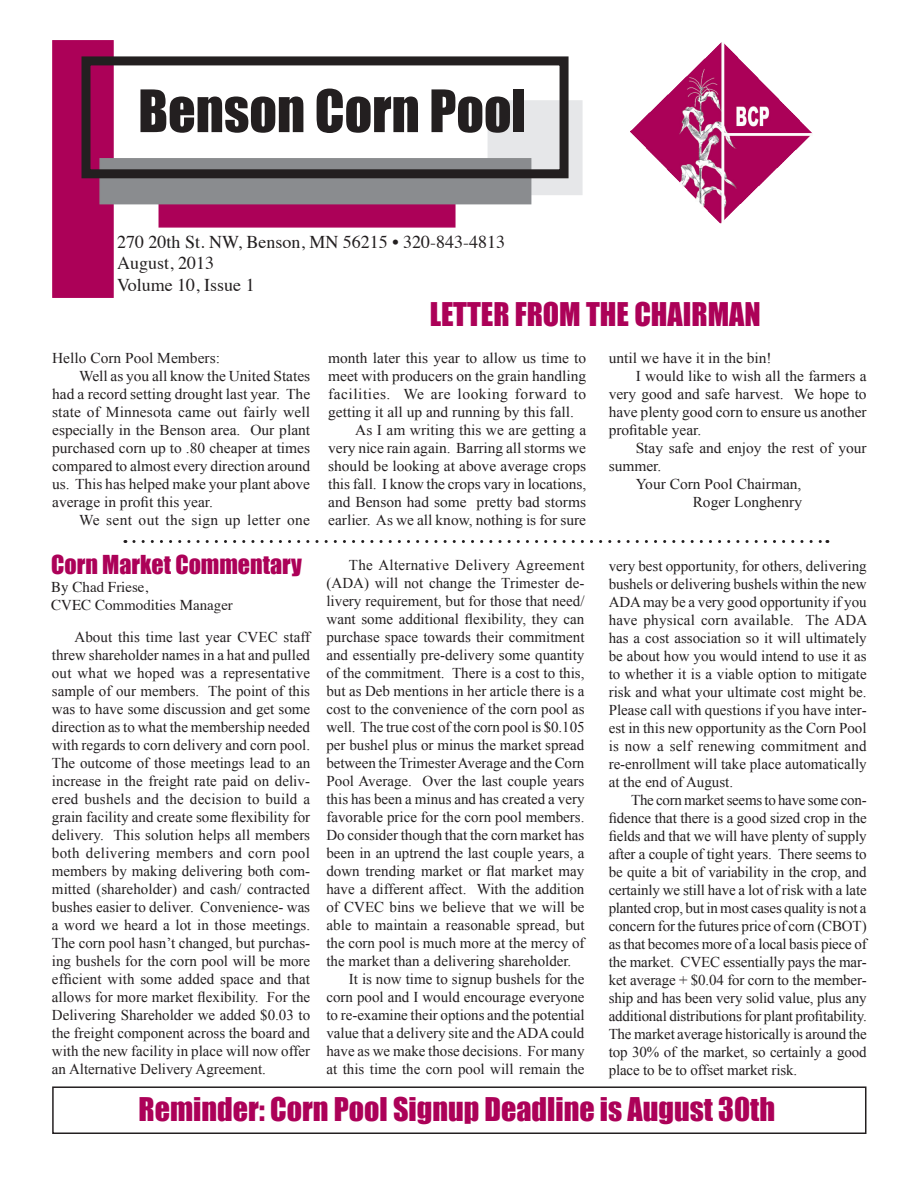
<style>
.page{position:relative;width:918px;height:1188px;background:#fff}
.page>*{position:absolute;margin:0;border:0;box-sizing:border-box;transform-origin:0 0}
.t1{font:54px "Impact";color:#231f20}
.t2{font:30px "Impact";color:#ac0158}
.t3{font:24px "Impact";color:#ac0158}
.t4{font:18px/21.6px "Times";color:#231f20}
.t5{font:15px/18px "Times New Roman";color:#231f20;text-align:justify}
.t6{font:15px "Times New Roman";letter-spacing:.02em;color:#231f20}
.t7{font:15px/18px "Times";color:#231f20}
.t8{font:15px "Times New Roman";letter-spacing:.035em;color:#231f20}
</style>
<div class="page">
<img style="left:630px;top:42px;width:182px;height:181px">
<div style="left:52px;top:40px;width:62px;height:258px;background:#ac0158;border:2px solid #ac0158"></div>
<div style="left:159px;top:160px;width:297px;height:68px;background:#ac0158;border:2px solid #ac0158"></div>
<div style="left:488px;top:100px;width:95px;height:95px;background:#e6e7e9"></div>
<div style="left:99px;top:158px;width:432px;height:46px;background:#8a8c8f"></div>
<div style="left:82px;top:56px;width:487px;height:122px;border:9px solid #231f20"></div>
<svg style="left:134px;top:540px;width:694px;height:3px"></svg>
<div style="left:52px;top:1086px;width:814px;height:48px;border:2px solid #231f20"></div>
<h1 class="t1" style="left:138px;top:69px;width:390px">Benson Corn Pool</h1>
<p class="t4" style="left:117px;top:229px;width:390px">270 20th St. NW, Benson, MN 56215 • 320-843-4813<br>August, 2013<br>Volume 10, Issue 1</p>
<h2 class="t2" style="left:430px;top:291px;width:332px">Letter from the chairman</h2>
<p class="t5" style="left:52px;top:349px;width:169px">Hello Corn Pool Members:</p>
<p class="t5" style="left:79px;top:367px;width:232px">Well as you all know the United States</p>
<p class="t5" style="left:52px;top:385px;width:260px">had a record setting drought last year. The</p>
<p class="t5" style="left:52px;top:403px;width:259px">state of Minnesota came out fairly well</p>
<p class="t5" style="left:52px;top:421px;width:260px">especially in the Benson area. Our plant</p>
<p class="t5" style="left:52px;top:439px;width:259px">purchased corn up to .80 cheaper at times</p>
<p class="t5" style="left:52px;top:457px;width:259px">compared to almost every direction around</p>
<p class="t5" style="left:52px;top:475px;width:259px">us. This has helped make your plant above</p>
<p class="t5" style="left:52px;top:493px;width:162px">average in profit this year.</p>
<p class="t6" style="left:79px;top:510px;width:232px">We sent out the sign up letter one</p>
<h3 class="t3" style="left:51px;top:546px;width:252px">Corn Market Commentary</h3>
<p class="t7" style="left:51px;top:577px;width:183px">By Chad Friese,<br>CVEC Commodities Manager</p>
<p class="t5" style="left:52px;top:628px;width:260px;text-indent:22px">About this time last year CVEC staff threw shareholder names in a hat and pulled out what we hoped was a representative sample of our members. The point of this was to have some discussion and get some direction as to what the membership needed with regards to corn delivery and corn pool.<br>The outcome of those meetings lead to an increase in the freight rate paid on deliv&shy;ered bushels and the decision to build a grain facility and create some flexibility for delivery. This solution helps all members both delivering members and corn pool members by making delivering both com&shy;mitted (shareholder) and cash/ contracted bushes easier to deliver. Convenience- was a word we heard a lot in those meetings.<br>The corn pool hasn’t changed, but purchas&shy;ing bushels for the corn pool will be more efficient with some added space and that allows for more market flexibility. For the Delivering Shareholder we added $0.03 to the freight component across the board and with the new facility in place will now offer an Alternative Delivery Agreement.</p>
<p class="t5" style="left:328px;top:349px;width:260px">month later this year to allow us time to</p>
<p class="t5" style="left:328px;top:367px;width:260px">meet with producers on the grain handling</p>
<p class="t8" style="left:328px;top:384px;width:260px">facilities. We are looking forward to</p>
<p class="t5" style="left:328px;top:403px;width:247px">getting it all up and running by this fall.</p>
<p class="t5" style="left:355px;top:421px;width:233px">As I am writing this we are getting a</p>
<p class="t5" style="left:328px;top:439px;width:259px">very nice rain again. Barring all storms we</p>
<p class="t5" style="left:328px;top:457px;width:260px">should be looking at above average crops</p>
<p class="t5" style="left:328px;top:475px;width:260px">this fall. I know the crops vary in locations,</p>
<p class="t5" style="left:328px;top:493px;width:259px">and Benson had some pretty bad storms</p>
<p class="t5" style="left:328px;top:511px;width:259px">earlier. As we all know, nothing is for sure</p>
<p class="t6" style="left:349px;top:555px;width:237px">The Alternative Delivery Agreement</p>
<p class="t5" style="left:326px;top:574px;width:259px">(ADA) will not change the Trimester de-</p>
<p class="t5" style="left:326px;top:592px;width:260px">livery requirement, but for those that need/</p>
<p class="t5" style="left:326px;top:610px;width:259px">want some additional flexibility, they can</p>
<p class="t5" style="left:326px;top:628px;width:260px">purchase space towards their commitment</p>
<p class="t5" style="left:326px;top:646px;width:259px">and essentially pre-delivery some quantity</p>
<p class="t5" style="left:326px;top:664px;width:259px">of the commitment. There is a cost to this,</p>
<p class="t5" style="left:326px;top:682px;width:260px">but as Deb mentions in her article there is a</p>
<p class="t5" style="left:326px;top:700px;width:260px">cost to the convenience of the corn pool as</p>
<p class="t5" style="left:326px;top:718px;width:260px">well. The true cost of the corn pool is $0.105</p>
<p class="t5" style="left:326px;top:736px;width:259px">per bushel plus or minus the market spread</p>
<p class="t5" style="left:326px;top:754px;width:259px">between the Trimester Average and the Corn</p>
<p class="t5" style="left:326px;top:772px;width:259px">Pool Average. Over the last couple years</p>
<p class="t5" style="left:326px;top:790px;width:260px">this has been a minus and has created a very</p>
<p class="t5" style="left:326px;top:808px;width:259px">favorable price for the corn pool members.</p>
<p class="t5" style="left:326px;top:826px;width:259px">Do consider though that the corn market has</p>
<p class="t5" style="left:326px;top:844px;width:260px">been in an uptrend the last couple years, a</p>
<p class="t5" style="left:326px;top:862px;width:259px">down trending market or flat market may</p>
<p class="t5" style="left:326px;top:880px;width:260px">have a different affect. With the addition</p>
<p class="t5" style="left:326px;top:898px;width:260px">of CVEC bins we believe that we will be</p>
<p class="t5" style="left:326px;top:916px;width:260px">able to maintain a reasonable spread, but</p>
<p class="t5" style="left:326px;top:934px;width:260px">the corn pool is much more at the mercy of</p>
<p class="t5" style="left:326px;top:952px;width:246px">the market than a delivering shareholder.</p>
<p class="t5" style="left:349px;top:970px;width:237px">It is now time to signup bushels for the</p>
<p class="t5" style="left:326px;top:988px;width:260px">corn pool and I would encourage everyone</p>
<p class="t5" style="left:326px;top:1006px;width:260px">to re-examine their options and the potential</p>
<p class="t5" style="left:326px;top:1024px;width:259px">value that a delivery site and the ADA could</p>
<p class="t5" style="left:326px;top:1042px;width:260px">have as we make those decisions. For many</p>
<p class="t5" style="left:326px;top:1060px;width:259px">at this time the corn pool will remain the</p>
<p class="t5" style="left:609px;top:349px;width:165px">until we have it in the bin!</p>
<p class="t5" style="left:636px;top:367px;width:233px">I would like to wish all the farmers a</p>
<p class="t5" style="left:609px;top:385px;width:260px">very good and safe harvest. We hope to</p>
<p class="t5" style="left:609px;top:403px;width:260px">have plenty good corn to ensure us another</p>
<p class="t5" style="left:609px;top:421px;width:94px">profitable year.</p>
<p class="t5" style="left:636px;top:439px;width:233px">Stay safe and enjoy the rest of your</p>
<p class="t5" style="left:609px;top:457px;width:54px">summer.</p>
<p class="t5" style="left:636px;top:475px;width:167px">Your Corn Pool Chairman,</p>
<p class="t5" style="left:693px;top:493px;width:111px">Roger Longhenry</p>
<p class="t5" style="left:609px;top:557px;width:260px">very best opportunity, for others, delivering bushels or delivering bushels within the new ADA may be a very good opportunity if you have physical corn available. The ADA has a cost association so it will ultimately be about how you would intend to use it as to whether it is a viable option to mitigate risk and what your ultimate cost might be.<br>Please call with questions if you have inter&shy;est in this new opportunity as the Corn Pool is now a self renewing commitment and re-enrollment will take place automatically at the end of August.</p>
<p class="t5" style="left:609px;top:791px;width:260px;text-indent:22px">The corn market seems to have some con&shy;fidence that there is a good sized crop in the fields and that we will have plenty of supply after a couple of tight years. There seems to be quite a bit of variability in the crop, and certainly we still have a lot of risk with a late planted crop, but in most cases quality is not a concern for the futures price of corn (CBOT) as that becomes more of a local basis piece of the market. CVEC essentially pays the mar&shy;ket average + $0.04 for corn to the member&shy;ship and has been very solid value, plus any additional distributions for plant profitability.<br>The market average historically is around the top 30% of the market, so certainly a good place to be to offset market risk.</p>
<h2 class="t2" style="left:139px;top:1086px;width:638px">Reminder: Corn Pool Signup Deadline is August 30th</h2>
</div>
